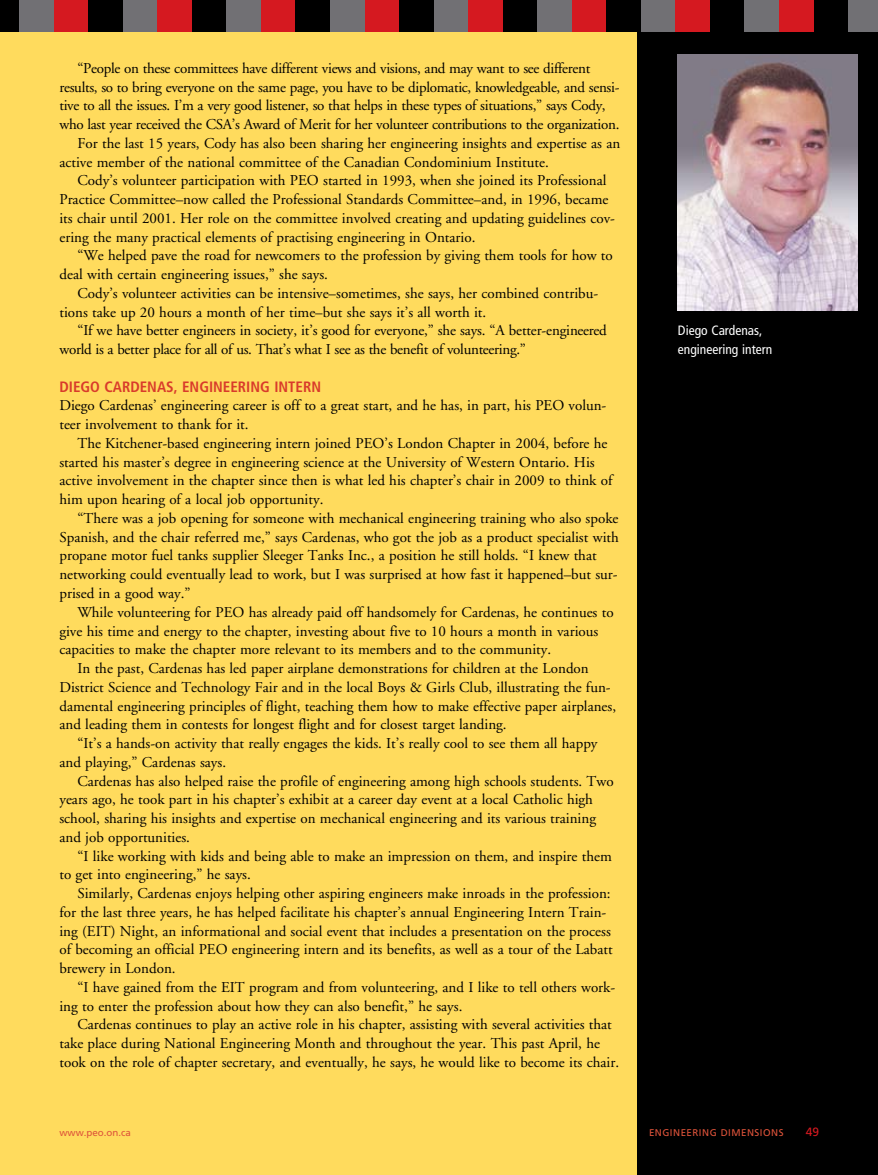
<style>
.page{position:relative;width:878px;height:1175px;background:#fff}
.page>*{position:absolute;margin:0;border:0;box-sizing:border-box;transform-origin:0 0}
.t1{font:15px/18.8px "Adobe Garamond";color:#000}
.t2{font:15px "Adobe Garamond";letter-spacing:-.02em;color:#000}
.t3{font:700 condensed 15px "Frutiger";color:#d93b2b}
.t4{font:condensed 13.5px/18.8px "Frutiger";color:#fff}
.t5{font:12px "Frutiger";color:#d51920}
.t6{font:9.75px "Frutiger";color:#dd533a}
</style>
<div class="page">
<div style="left:0;top:31px;width:638px;height:1143px;background:#ffdb5d"></div>
<div style="left:637px;top:32px;width:241px;height:1142px;background:#000"></div>
<div style="left:0;top:0;width:19px;height:32px;background:#000"></div>
<div style="left:19px;top:0;width:35px;height:32px;background:#717074"></div>
<div style="left:54px;top:0;width:34px;height:32px;background:#d51920"></div>
<div style="left:88px;top:0;width:35px;height:32px;background:#000"></div>
<div style="left:123px;top:0;width:34px;height:32px;background:#717074"></div>
<div style="left:157px;top:0;width:35px;height:32px;background:#d51920"></div>
<div style="left:192px;top:0;width:35px;height:32px;background:#000"></div>
<div style="left:226px;top:0;width:35px;height:32px;background:#717074"></div>
<div style="left:261px;top:0;width:35px;height:32px;background:#d51920"></div>
<div style="left:296px;top:0;width:34px;height:32px;background:#000"></div>
<div style="left:330px;top:0;width:35px;height:32px;background:#717074"></div>
<div style="left:365px;top:0;width:34px;height:32px;background:#d51920"></div>
<div style="left:399px;top:0;width:35px;height:32px;background:#000"></div>
<div style="left:434px;top:0;width:34px;height:32px;background:#717074"></div>
<div style="left:468px;top:0;width:35px;height:32px;background:#d51920"></div>
<div style="left:503px;top:0;width:34px;height:32px;background:#000"></div>
<div style="left:537px;top:0;width:35px;height:32px;background:#717074"></div>
<div style="left:572px;top:0;width:34px;height:32px;background:#d51920"></div>
<div style="left:606px;top:0;width:35px;height:32px;background:#000"></div>
<div style="left:641px;top:0;width:34px;height:32px;background:#717074"></div>
<div style="left:675px;top:0;width:35px;height:32px;background:#d51920"></div>
<div style="left:710px;top:0;width:34px;height:32px;background:#000"></div>
<div style="left:744px;top:0;width:35px;height:32px;background:#717074"></div>
<div style="left:779px;top:0;width:34px;height:32px;background:#d51920"></div>
<div style="left:813px;top:0;width:35px;height:32px;background:#000"></div>
<div style="left:848px;top:0;width:30px;height:32px;background:#717074"></div>
<img style="left:677px;top:54px;width:180px;height:256px">
<p class="t2" style="left:77px;top:60px;width:514px">“People on these committees have different views and visions, and may want to see different</p>
<p class="t2" style="left:59px;top:79px;width:561px">results, so to bring everyone on the same page, you have to be diplomatic, knowledgeable, and sensi-</p>
<p class="t2" style="left:59px;top:97px;width:547px">tive to all the issues. I’m a very good listener, so that helps in these types of situations,” says Cody,</p>
<p class="t2" style="left:59px;top:116px;width:561px">who last year received the CSA’s Award of Merit for her volunteer contributions to the organization.</p>
<p class="t1" style="left:77px;top:134px;width:544px">For the last 15 years, Cody has also been sharing her engineering insights and expertise as an</p>
<p class="t1" style="left:59px;top:153px;width:491px">active member of the national committee of the Canadian Condominium Institute.</p>
<p class="t1" style="left:77px;top:172px;width:530px">Cody’s volunteer participation with PEO started in 1993, when she joined its Professional</p>
<p class="t1" style="left:59px;top:190px;width:550px">Practice Committee–now called the Professional Standards Committee–and, in 1996, became</p>
<p class="t1" style="left:59px;top:209px;width:557px">its chair until 2001. Her role on the committee involved creating and updating guidelines cov-</p>
<p class="t1" style="left:59px;top:228px;width:417px">ering the many practical elements of practising engineering in Ontario.</p>
<p class="t1" style="left:77px;top:247px;width:537px">“We helped pave the road for newcomers to the profession by giving them tools for how to</p>
<p class="t1" style="left:59px;top:265px;width:270px">deal with certain engineering issues,” she says.</p>
<p class="t1" style="left:77px;top:284px;width:522px">Cody’s volunteer activities can be intensive–sometimes, she says, her combined contribu-</p>
<p class="t1" style="left:59px;top:303px;width:428px">tions take up 20 hours a month of her time–but she says it’s all worth it.</p>
<p class="t1" style="left:77px;top:322px;width:531px">“If we have better engineers in society, it’s good for everyone,” she says. “A better-engineered</p>
<p class="t2" style="left:59px;top:341px;width:468px">world is a better place for all of us. That’s what I see as the benefit of volunteering.”</p>
<p class="t3" style="left:59px;top:377px;width:263px">DIEGO CARDENAS, ENGINEERING INTERN</p>
<p class="t1" style="left:59px;top:397px;width:548px">Diego Cardenas’ engineering career is off to a great start, and he has, in part, his PEO volun&shy;teer involvement to thank for it.</p>
<p class="t1" style="left:59px;top:434px;width:554px;text-indent:18px">The Kitchener-based engineering intern joined PEO’s London Chapter in 2004, before he started his master’s degree in engineering science at the University of Western Ontario. His active involvement in the chapter since then is what led his chapter’s chair in 2009 to think of him upon hearing of a local job opportunity.</p>
<p class="t1" style="left:59px;top:509px;width:561px;text-indent:18px">“There was a job opening for someone with mechanical engineering training who also spoke Spanish, and the chair referred me,” says Cardenas, who got the job as a product specialist with propane motor fuel tanks supplier Sleeger Tanks Inc., a position he still holds. “I knew that networking could eventually lead to work, but I was surprised at how fast it happened–but sur&shy;prised in a good way.”</p>
<p class="t1" style="left:77px;top:603px;width:537px">While volunteering for PEO has already paid off handsomely for Cardenas, he continues to</p>
<p class="t1" style="left:59px;top:622px;width:540px">give his time and energy to the chapter, investing about five to 10 hours a month in various</p>
<p class="t1" style="left:59px;top:640px;width:493px">capacities to make the chapter more relevant to its members and to the community.</p>
<p class="t1" style="left:77px;top:659px;width:513px">In the past, Cardenas has led paper airplane demonstrations for children at the London</p>
<p class="t1" style="left:59px;top:678px;width:552px">District Science and Technology Fair and in the local Boys &amp; Girls Club, illustrating the fun-</p>
<p class="t1" style="left:59px;top:697px;width:558px">damental engineering principles of flight, teaching them how to make effective paper airplanes,</p>
<p class="t1" style="left:59px;top:715px;width:449px">and leading them in contests for longest flight and for closest target landing.</p>
<p class="t1" style="left:77px;top:734px;width:521px">“It’s a hands-on activity that really engages the kids. It’s really cool to see them all happy</p>
<p class="t1" style="left:59px;top:753px;width:168px">and playing,” Cardenas says.</p>
<p class="t1" style="left:77px;top:772px;width:537px">Cardenas has also helped raise the profile of engineering among high schools students. Two</p>
<p class="t1" style="left:59px;top:790px;width:535px">years ago, he took part in his chapter’s exhibit at a career day event at a local Catholic high</p>
<p class="t1" style="left:59px;top:809px;width:538px">school, sharing his insights and expertise on mechanical engineering and its various training</p>
<p class="t1" style="left:59px;top:828px;width:132px">and job opportunities.</p>
<p class="t1" style="left:77px;top:847px;width:536px">“I like working with kids and being able to make an impression on them, and inspire them</p>
<p class="t1" style="left:59px;top:865px;width:193px">to get into engineering,” he says.</p>
<p class="t1" style="left:77px;top:884px;width:534px">Similarly, Cardenas enjoys helping other aspiring engineers make inroads in the profession:</p>
<p class="t1" style="left:59px;top:903px;width:548px">for the last three years, he has helped facilitate his chapter’s annual Engineering Intern Train-</p>
<p class="t1" style="left:59px;top:922px;width:553px">ing (EIT) Night, an informational and social event that includes a presentation on the process</p>
<p class="t1" style="left:59px;top:940px;width:554px">of becoming an official PEO engineering intern and its benefits, as well as a tour of the Labatt</p>
<p class="t1" style="left:59px;top:959px;width:118px">brewery in London.</p>
<p class="t1" style="left:77px;top:978px;width:539px">“I have gained from the EIT program and from volunteering, and I like to tell others work-</p>
<p class="t1" style="left:59px;top:997px;width:404px">ing to enter the profession about how they can also benefit,” he says.</p>
<p class="t1" style="left:77px;top:1015px;width:536px">Cardenas continues to play an active role in his chapter, assisting with several activities that</p>
<p class="t1" style="left:59px;top:1034px;width:542px">take place during National Engineering Month and throughout the year. This past April, he</p>
<p class="t1" style="left:59px;top:1053px;width:561px">took on the role of chapter secretary, and eventually, he says, he would like to become its chair.</p>
<p class="t4" style="left:678px;top:321px;width:96px">Diego Cardenas, engineering intern</p>
<p class="t6" style="left:59px;top:1126px;width:73px">www.peo.on.ca</p>
<p class="t6" style="left:649px;top:1126px;width:7px">ENGINEERING</p>
<p class="t6" style="left:720px;top:1126px;width:46px">DIMENSION</p>
<p class="t6" style="left:778px;top:1126px;width:6px">S</p>
<p class="t5" style="left:805px;top:1124px;width:15px">49</p>
</div>
